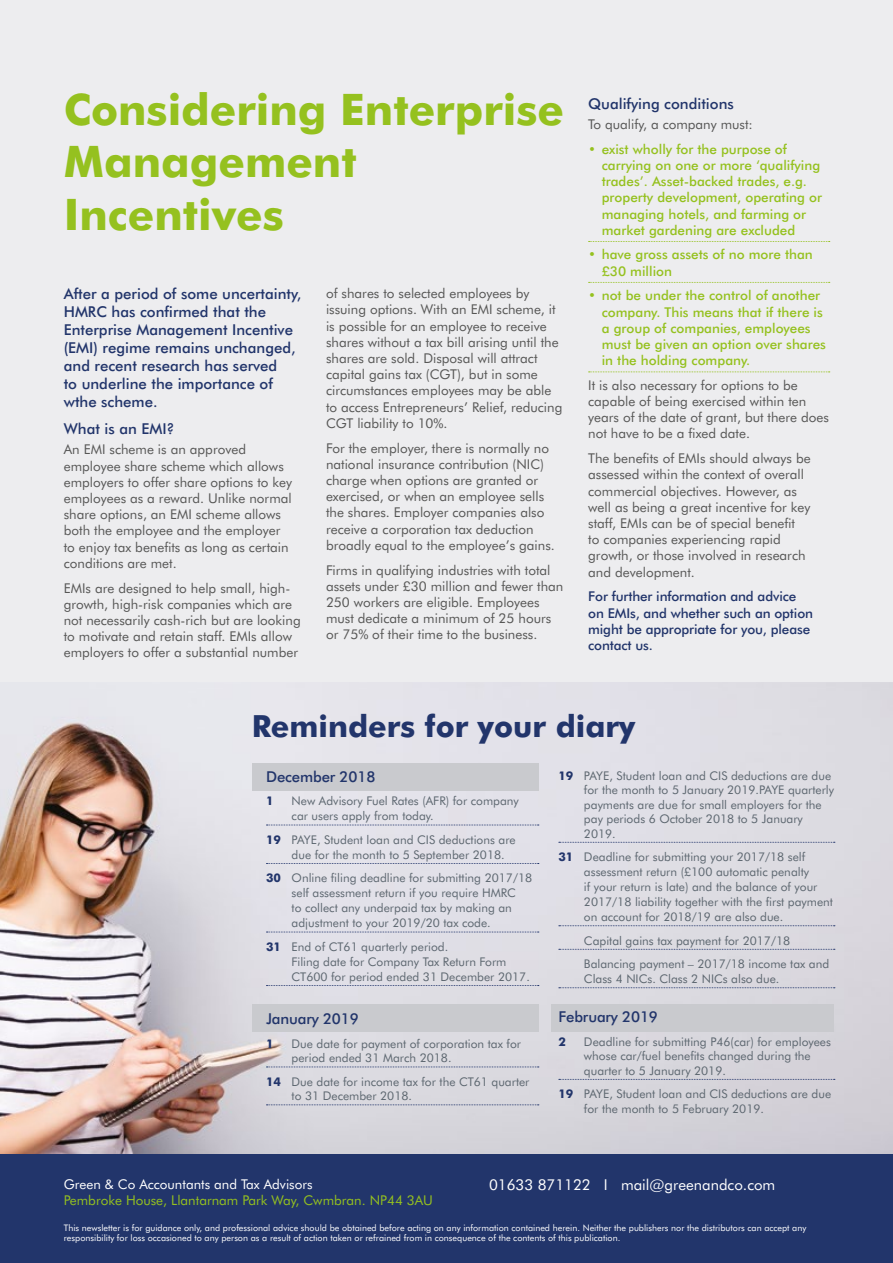
<style>
.page{position:relative;width:893px;height:1263px;background:#fff}
.page>*{position:absolute;margin:0;border:0;box-sizing:border-box;transform-origin:0 0}
.t1{font:700 43.5px/52.2px "Futura BT";color:#95c11f}
.t2{font:700 30.6px "Futura BT";color:#22356b}
.t3{font:500 15px/18px "Futura BT";color:#22356b}
.t4{font:15px "Futura BT";color:#fff}
.t5{font:13.5px/16.2px "Futura BT";color:#575756}
.t6{font:500 13.5px/16.2px "Futura BT";color:#95c11f}
.t7{font:500 13.5px/16.2px "Futura BT";letter-spacing:-.01em;color:#22356b}
.t8{font:13.5px "Futura BT";color:#95c11f}
.t9{font:13.5px "Futura BT";color:#fff}
.t10{font:12px/15px "Futura BT";color:#5d6770}
.t11{font:700 12px "Futura BT";color:#22356b}
.t12{font:9px/10.8px "Futura BT";color:#fff}
.s1{font-weight:700;color:#22356b}
</style>
<div class="page">
<div style="left:0;top:0;width:893px;height:1153px;background:#ededef"></div>
<div style="left:0;top:1153px;width:893px;height:110px;background:#22356b"></div>
<svg style="left:589px;top:241px;width:241px;height:1px"></svg>
<svg style="left:589px;top:282px;width:241px;height:1px"></svg>
<svg style="left:589px;top:371px;width:241px;height:1px"></svg>
<img style="left:0;top:682px;width:893px;height:471px">
<div style="left:252px;top:1004px;width:286px;height:27px;background:#c9cace"></div>
<div style="left:551px;top:1004px;width:283px;height:27px;background:#c9cace"></div>
<div style="left:252px;top:763px;width:286px;height:28px;background:#c9cace"></div>
<svg style="left:266px;top:825px;width:273px;height:1px"></svg>
<svg style="left:266px;top:863px;width:273px;height:1px"></svg>
<svg style="left:266px;top:932px;width:273px;height:1px"></svg>
<svg style="left:266px;top:985px;width:273px;height:1px"></svg>
<svg style="left:266px;top:1066px;width:273px;height:1px"></svg>
<svg style="left:266px;top:1104px;width:273px;height:1px"></svg>
<svg style="left:559px;top:842px;width:276px;height:1px"></svg>
<svg style="left:559px;top:925px;width:276px;height:1px"></svg>
<svg style="left:559px;top:949px;width:276px;height:1px"></svg>
<svg style="left:559px;top:987px;width:276px;height:1px"></svg>
<svg style="left:559px;top:1079px;width:276px;height:1px"></svg>
<h1 class="t1" style="left:64px;top:83px;width:502px">Considering Enterprise<br>Management<br>Incentives</h1>
<p class="t3" style="left:64px;top:285px;width:239px">After a period of some uncertainty,<br>HMRC has confirmed that the<br>Enterprise Management Incentive (EMI) regime remains unchanged, and recent research has served<br>to underline the importance of wthe scheme.</p>
<p class="t3" style="left:64px;top:419px;width:112px">What is an EMI?</p>
<p class="t5" style="left:64px;top:441px;width:230px">An EMI scheme is an approved employee share scheme which allows employers to offer share options to key employees as a reward. Unlike normal share options, an EMI scheme allows both the employee and the employer to enjoy tax benefits as long as certain conditions are met.</p>
<p class="t5" style="left:64px;top:579px;width:238px">EMIs are designed to help small, high&shy;growth, high-risk companies which are not necessarily cash-rich but are looking to motivate and retain staff. EMIs allow employers to offer a substantial number</p>
<p class="t5" style="left:326px;top:285px;width:238px">of shares to selected employees by issuing options. With an EMI scheme, it is possible for an employee to receive shares without a tax bill arising until the shares are sold. Disposal will attract capital gains tax (CGT), but in some circumstances employees may be able to access Entrepreneurs’ Relief, reducing CGT liability to 10%.</p>
<p class="t5" style="left:326px;top:440px;width:230px">For the employer, there is normally no national insurance contribution (NIC) charge when options are granted or exercised, or when an employee sells the shares. Employer companies also receive a corporation tax deduction broadly equal to the employee’s gains.</p>
<p class="t5" style="left:326px;top:561px;width:239px">Firms in qualifying industries with total assets under £30 million and fewer than 250 workers are eligible. Employees must dedicate a minimum of 25 hours or 75% of their time to the business.</p>
<p class="t3" style="left:588px;top:94px;width:147px">Qualifying conditions</p>
<p class="t5" style="left:588px;top:116px;width:166px">To qualify, a company must:</p>
<p class="t6" style="left:602px;top:141px;width:222px;text-indent:-14px">• exist wholly for the purpose of carrying on one or more ‘qualifying trades’. Asset-backed trades, e.g. property development, operating or managing hotels, and farming or market gardening are excluded</p>
<p class="t6" style="left:602px;top:246px;width:213px;text-indent:-14px">• have gross assets of no more than £30 million</p>
<p class="t6" style="left:602px;top:287px;width:226px;text-indent:-14px">• not be under the control of another company. This means that if there is a group of companies, employees must be given an option over shares in the holding company.</p>
<p class="t5" style="left:588px;top:377px;width:242px">It is also necessary for options to be capable of being exercised within ten years of the date of grant, but there does not have to be a fixed date.</p>
<p class="t5" style="left:588px;top:450px;width:224px">The benefits of EMIs should always be assessed within the context of overall commercial objectives. However, as well as being a great incentive for key staff, EMIs can be of special benefit<br>to companies experiencing rapid growth, or those involved in research and development.</p>
<p class="t7" style="left:588px;top:588px;width:226px">For further information and advice on EMIs, and whether such an option might be appropriate for you, please contact us.</p>
<h2 class="t2" style="left:252px;top:708px;width:385px">Reminders for your diary</h2>
<p class="t3" style="left:266px;top:767px;width:111px">December 2018</p>
<p class="t11" style="left:266px;top:794px;width:9px">1</p>
<p class="t10" style="left:292px;top:793px;width:229px">New Advisory Fuel Rates (AFR) for company car users apply from today.</p>
<p class="t10" style="left:292px;top:832px;width:226px;text-indent:-26px"><span class="s1">19</span> PAYE, Student loan and CIS deductions are due for the month to 5 September 2018.</p>
<p class="t10" style="left:292px;top:870px;width:242px;text-indent:-26px"><span class="s1">30</span> Online filing deadline for submitting 2017/18 self assessment return if you require HMRC<br>to collect any underpaid tax by making an adjustment to your 2019/20 tax code.</p>
<p class="t10" style="left:292px;top:939px;width:240px;text-indent:-26px"><span class="s1">31</span> End of CT61 quarterly period.<br>Filing date for Company Tax Return Form<br>CT600 for period ended 31 December 2017.</p>
<p class="t3" style="left:266px;top:1010px;width:94px">January 2019</p>
<p class="t11" style="left:266px;top:1036px;width:9px">1</p>
<p class="t10" style="left:292px;top:1036px;width:231px;line-height:14.4px">Due date for payment of corporation tax for period ended 31 March 2018.</p>
<p class="t10" style="left:292px;top:1074px;width:239px;line-height:14.4px;text-indent:-26px"><span class="s1">14</span> Due date for income tax for the CT61 quarter to 31 December 2018.</p>
<p class="t10" style="left:584px;top:768px;width:252px;line-height:14.4px;text-indent:-26px"><span class="s1">19</span> PAYE, Student loan and CIS deductions are due for the month to 5 January 2019.PAYE quarterly payments are due for small employers for the pay periods 6 October 2018 to 5 January 2019.</p>
<p class="t10" style="left:584px;top:849px;width:251px;text-indent:-26px"><span class="s1">31</span> Deadline for submitting your 2017/18 self assessment return (£100 automatic penalty<br>if your return is late) and the balance of your 2017/18 liability together with the first payment on account for 2018/19 are also due.</p>
<p class="t10" style="left:584px;top:928px;width:247px;line-height:23.5px">Capital gains tax payment for 2017/18<br>Balancing payment – 2017/18 income tax and</p>
<p class="t10" style="left:584px;top:971px;width:197px">Class 4 NICs. Class 2 NICs also due.</p>
<p class="t3" style="left:558px;top:1008px;width:101px">February 2019</p>
<p class="t11" style="left:558px;top:1034px;width:9px">2</p>
<p class="t10" style="left:584px;top:1034px;width:249px;line-height:14.4px">Deadline for submitting P46(car) for employees whose car/fuel benefits changed during the quarter to 5 January 2019.</p>
<p class="t10" style="left:584px;top:1087px;width:249px;line-height:14.4px;text-indent:-26px"><span class="s1">19</span> PAYE, Student loan and CIS deductions are due for the month to 5 February 2019.</p>
<p class="t9" style="left:64px;top:1176px;width:250px">Green &amp; Co Accountants and Tax Advisors</p>
<p class="t8" style="left:64px;top:1192px;width:371px">Pembroke House, Llantarnam Park Way, Cwmbran. NP44 3AU</p>
<p class="t4" style="left:489px;top:1175px;width:288px">01633 871122 I mail@greenandco.com</p>
<p class="t12" style="left:64px;top:1222px;width:744px">This newsletter is for guidance only, and professional advice should be obtained before acting on any information contained herein. Neither the publishers nor the distributors can accept any responsibility for loss occasioned to any person as a result of action taken or refrained from in consequence of the contents of this publication.</p>
</div>
